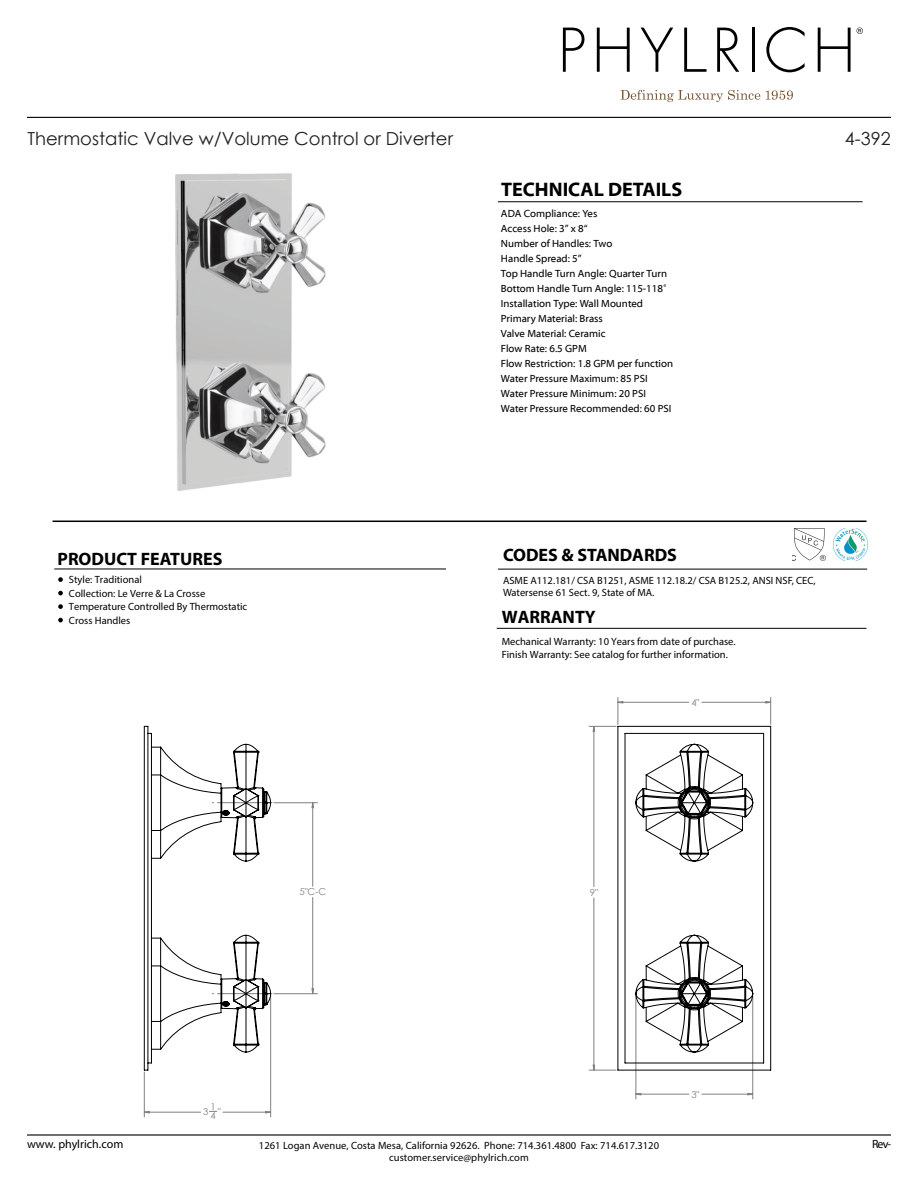
<style>
.page{position:relative;width:918px;height:1188px;background:#fff}
.page>*{position:absolute;margin:0;border:0;box-sizing:border-box;transform-origin:0 0}
.t1{font:700 19.65px "Myriad Web Pro";color:#000}
.t2{font:18px "Century Gothic";color:#231f20}
.t3{font:700 18px "Myriad Pro";color:#000}
.t4{font:12px "Myriad Pro";color:#000}
.t5{font:10.5px/13.5px "Myriad Pro";color:#000}
.t6{font:10.5px/15px "Myriad Web Pro";color:#000}
.t7{font:9.6px/7.4px "Century Gothic";color:#808080}
</style>
<div class="page">
<hr style="left:498px;top:201px;width:365px;height:1px;background:#000">
<hr style="left:498px;top:569px;width:369px;height:1px;background:#000">
<hr style="left:54px;top:569px;width:392px;height:1px;background:#000">
<hr style="left:497px;top:628px;width:370px;height:1px;background:#000">
<hr style="left:27px;top:1134px;width:864px;height:2px;background:#000">
<svg style="left:621px;top:90px;width:139px;height:12px"></svg>
<svg style="left:766px;top:90px;width:27px;height:10px"></svg>
<svg style="left:563px;top:28px;width:21px;height:44px"></svg>
<svg style="left:597px;top:28px;width:33px;height:44px"></svg>
<svg style="left:641px;top:28px;width:32px;height:44px"></svg>
<svg style="left:684px;top:28px;width:23px;height:44px"></svg>
<svg style="left:717px;top:28px;width:22px;height:44px"></svg>
<hr style="left:752px;top:28px;width:3px;height:44px;background:#000">
<svg style="left:766px;top:27px;width:39px;height:45px"></svg>
<svg style="left:818px;top:28px;width:33px;height:44px"></svg>
<svg style="left:857px;top:28px;width:6px;height:6px"></svg>
<hr style="left:53px;top:521px;width:814px;height:1px;background:#000">
<hr style="left:27px;top:117px;width:864px;height:1px;background:#000">
<svg style="left:58px;top:577px;width:5px;height:5px"></svg>
<svg style="left:58px;top:591px;width:5px;height:4px"></svg>
<svg style="left:58px;top:604px;width:5px;height:5px"></svg>
<svg style="left:58px;top:618px;width:5px;height:4px"></svg>
<hr style="left:270px;top:996px;width:1px;height:121px;background:#808080">
<hr style="left:144px;top:1072px;width:1px;height:45px;background:#808080">
<svg style="left:144px;top:702px;width:627px;height:411px"></svg>
<svg style="left:144px;top:726px;width:128px;height:345px"></svg>
<svg style="left:617px;top:726px;width:154px;height:345px"></svg>
<svg style="left:704px;top:812px;width:4px;height:4px"></svg>
<svg style="left:704px;top:790px;width:4px;height:4px"></svg>
<svg style="left:682px;top:790px;width:4px;height:4px"></svg>
<svg style="left:682px;top:812px;width:4px;height:4px"></svg>
<svg style="left:704px;top:1003px;width:4px;height:4px"></svg>
<svg style="left:704px;top:981px;width:4px;height:4px"></svg>
<svg style="left:682px;top:981px;width:4px;height:4px"></svg>
<svg style="left:682px;top:1003px;width:4px;height:4px"></svg>
<img style="left:792px;top:528px;width:33px;height:33px">
<img style="left:834px;top:528px;width:33px;height:33px">
<img style="left:175px;top:173px;width:151px;height:318px">
<h2 class="t2" style="left:28px;top:126px;width:427px">Thermostatic Valve w/Volume Control or Diverter</h2>
<h2 class="t2" style="left:845px;top:126px;width:47px">4-392</h2>
<h1 class="t1" style="left:501px;top:179px;width:183px">TECHNICAL DETAILS</h1>
<h2 class="t3" style="left:58px;top:547px;width:166px">PRODUCT FEATURES</h2>
<p class="t5" style="left:69px;top:573px;width:180px">Style: Traditional<br>Collection: Le Verre &amp; La Crosse<br>Temperature Controlled By Thermostatic<br>Cross Handles</p>
<p class="t7" style="left:299px;top:888px;width:28px">5"C-C</p>
<p class="t7" style="left:203px;top:1108px;width:7px">3</p>
<p class="t7" style="left:210px;top:1103px;width:12px">1<br>4"</p>
<p class="t6" style="left:501px;top:206px;width:174px">ADA Compliance: Yes<br>Access Hole: 3” x 8“<br>Number of Handles: Two<br>Handle Spread: 5”<br>Top Handle Turn Angle: Quarter Turn<br>Bottom Handle Turn Angle: 115-118˚<br>Installation Type: Wall Mounted<br>Primary Material: Brass<br>Valve Material: Ceramic<br>Flow Rate: 6.5 GPM<br>Flow Restriction: 1.8 GPM per function<br>Water Pressure Maximum: 85 PSI<br>Water Pressure Minimum: 20 PSI<br>Water Pressure Recommended: 60 PSI</p>
<h2 class="t3" style="left:503px;top:543px;width:175px">CODES &amp; STANDARDS</h2>
<p class="t5" style="left:503px;top:574px;width:314px;line-height:12.6px">ASME A112.181/ CSA B1251, ASME 112.18.2/ CSA B125.2, ANSI NSF, CEC,<br>Watersense 61 Sect. 9, State of MA.</p>
<h2 class="t3" style="left:502px;top:605px;width:96px">WARRANTY</h2>
<p class="t5" style="left:502px;top:634px;width:236px">Mechanical Warranty: 10 Years from date of purchase.<br>Finish Warranty: See catalog for further information.</p>
<p class="t7" style="left:590px;top:889px;width:10px">9"</p>
<p class="t7" style="left:691px;top:699px;width:10px">4"</p>
<p class="t7" style="left:691px;top:1090px;width:10px">3"</p>
<p class="t4" style="left:27px;top:1137px;width:98px">www. phylrich.com</p>
<p class="t5" style="left:259px;top:1138px;width:402px">1261 Logan Avenue, Costa Mesa, California 92626. Phone: 714.361.4800 Fax: 714.617.3120</p>
<p class="t4" style="left:872px;top:1137px;width:20px">Rev-</p>
<p class="t5" style="left:389px;top:1150px;width:141px">customer.service@phylrich.com</p>
</div>
